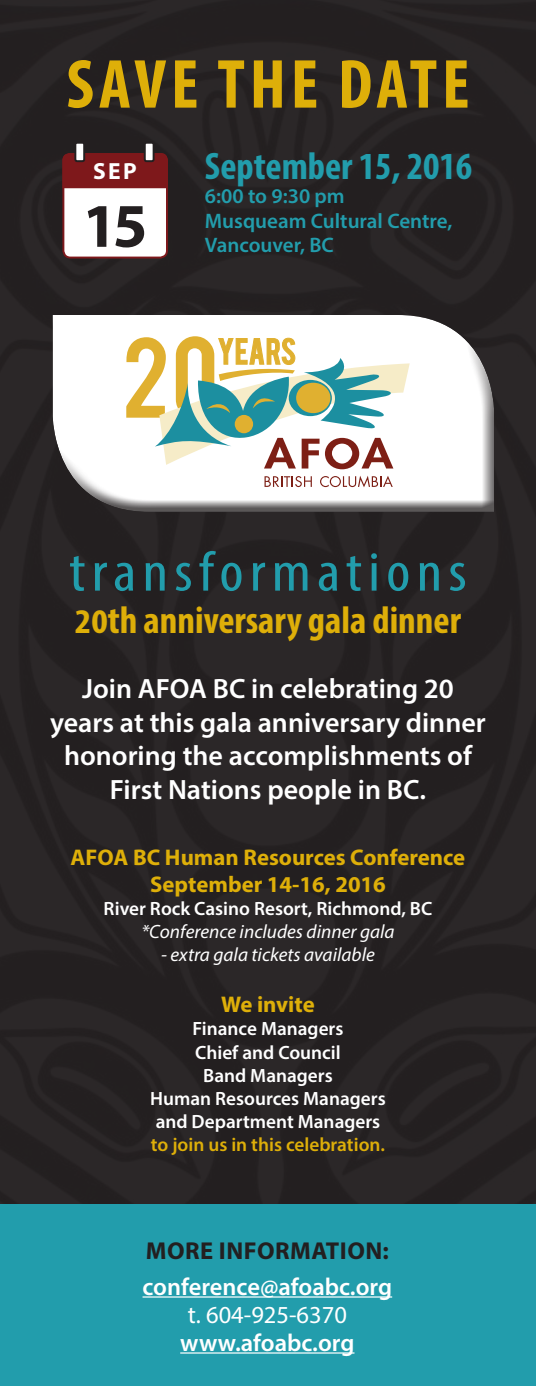
<style>
.page{position:relative;width:536px;height:1386px;background:#fff}
.page>*{position:absolute;margin:0;border:0;box-sizing:border-box;transform-origin:0 0}
.t1{font:700 condensed 70px "Myriad Pro";letter-spacing:.07em;color:#deaf09}
.t2{font:700 62.48px "Myriad Pro";color:#231f20}
.t3{font:condensed 56.7px "Myriad Pro";letter-spacing:.1em;color:#229dac;scale:1.11 1}
.t4{font:700 condensed 38.5px "Myriad Pro";color:#deaf09}
.t5{font:700 condensed 38.5px "Myriad Pro";color:#229dac}
.Heading_gold{font:600 28px/33.6px "Myriad Pro";color:#fff;text-align:center}
.t6{font:600 24.5px "Myriad Pro";color:#fff}
.t7{font:700 24.5px "Myriad Pro";letter-spacing:.02em;color:#231f20}
.t8{font:24.5px "Myriad Pro";color:#fff}
.t9{font:700 23.45px "Myriad Pro";color:#fff}
.Heading_gold-2{font:700 22.75px/27.3px "Myriad Pro";color:#deaf09;text-align:center}
.t10{font:600 21px/24.5px "Myriad Pro";color:#229dac}
.t11{font:600 19.25px "Myriad Pro";color:#fff}
.t12{font:italic 19.25px "Myriad Pro";color:#fff}
.t13{font:600 19.25px "Myriad Pro";color:#deaf09}
.s1{font-size:34.65px}
</style>
<div class="page">
<div style="left:0;top:0;width:536px;height:1205px;background:#252122"></div>
<div style="left:52px;top:314px;width:435px;height:159px;background:#fff"></div>
<div style="left:55px;top:341px;width:439px;height:173px;background:#231f20;opacity:.75"></div>
<div style="left:0;top:1205px;width:536px;height:181px;background:#229dac"></div>
<hr style="left:142px;top:1296px;width:250px;height:2px;background:#fff">
<hr style="left:180px;top:1352px;width:174px;height:2px;background:#fff">
<div style="left:126px;top:336px;width:283px;height:151px;background:#fff"></div>
<svg style="left:264px;top:476px;width:48px;height:11px"></svg>
<svg style="left:320px;top:476px;width:72px;height:11px"></svg>
<svg style="left:126px;top:336px;width:283px;height:133px"></svg>
<div style="left:63px;top:154px;width:104px;height:104px;background:#fff;border-radius:7px"></div>
<div style="left:62px;top:153px;width:106px;height:106px;border:2px solid #7e181b;border-radius:7px"></div>
<div style="left:62px;top:153px;width:106px;height:35px;background:#7e181b"></div>
<div style="left:75px;top:143px;width:9px;height:18px;background:#fff;border-radius:2px"></div>
<div style="left:74px;top:142px;width:11px;height:20px;border:2px solid #231f20;border-radius:2px"></div>
<div style="left:145px;top:143px;width:8px;height:18px;background:#fff;border-radius:2px"></div>
<div style="left:144px;top:142px;width:10px;height:20px;border:2px solid #231f20;border-radius:2px"></div>
<p class="t1" style="left:66px;top:41px;width:404px">SAVE THE DATE</p>
<p class="t9" style="left:93px;top:156px;width:45px">SEP</p>
<p class="t2" style="left:82px;top:185px;width:66px">15</p>
<p class="t5" style="left:205px;top:142px;width:269px">September 15, 2016</p>
<p class="t10" style="left:205px;top:183px;width:141px">6:00 to 9:30 pm</p>
<p class="t10" style="left:205px;top:208px;width:249px">Musqueam Cultural Centre,<br>Vancouver, BC</p>
<p class="t3" style="left:69px;top:538px;width:359px">transformations</p>
<p class="t4" style="left:75px;top:596px;width:387px"><span class="s1">20</span>th anniversary gala dinner</p>
<p class="Heading_gold" style="left:50px;top:671px;width:437px">Join AFOA BC in celebrating 20 years at this gala anniversary dinner honoring the accomplishments of<br>First Nations people in BC.</p>
<p class="Heading_gold-2" style="left:71px;top:843px;width:396px">AFOA BC Human Resources Conference<br>September 14-16, 2016</p>
<p class="t11" style="left:103px;top:897px;width:330px">River Rock Casino Resort, Richmond, BC</p>
<p class="t12" style="left:141px;top:920px;width:255px">*Conference includes dinner gala</p>
<p class="t12" style="left:161px;top:943px;width:215px">- extra gala tickets available</p>
<p class="Heading_gold-2" style="left:221px;top:990px;width:95px">We invite</p>
<p class="t11" style="left:192px;top:1017px;width:152px">Finance Managers</p>
<p class="t11" style="left:195px;top:1040px;width:147px">Chief and Council</p>
<p class="t11" style="left:203px;top:1063px;width:131px">Band Managers</p>
<p class="t11" style="left:150px;top:1086px;width:237px">Human Resources Managers</p>
<p class="t11" style="left:156px;top:1109px;width:226px">and Department Managers</p>
<p class="t13" style="left:151px;top:1132px;width:236px">to join us in this celebration.</p>
<p class="t7" style="left:146px;top:1234px;width:244px">MORE INFORMATION:</p>
<p class="t6" style="left:142px;top:1271px;width:251px">conference@afoabc.org</p>
<p class="t8" style="left:188px;top:1299px;width:161px">t. 604-925-6370</p>
<p class="t6" style="left:180px;top:1327px;width:176px">www.afoabc.org</p>
</div>
